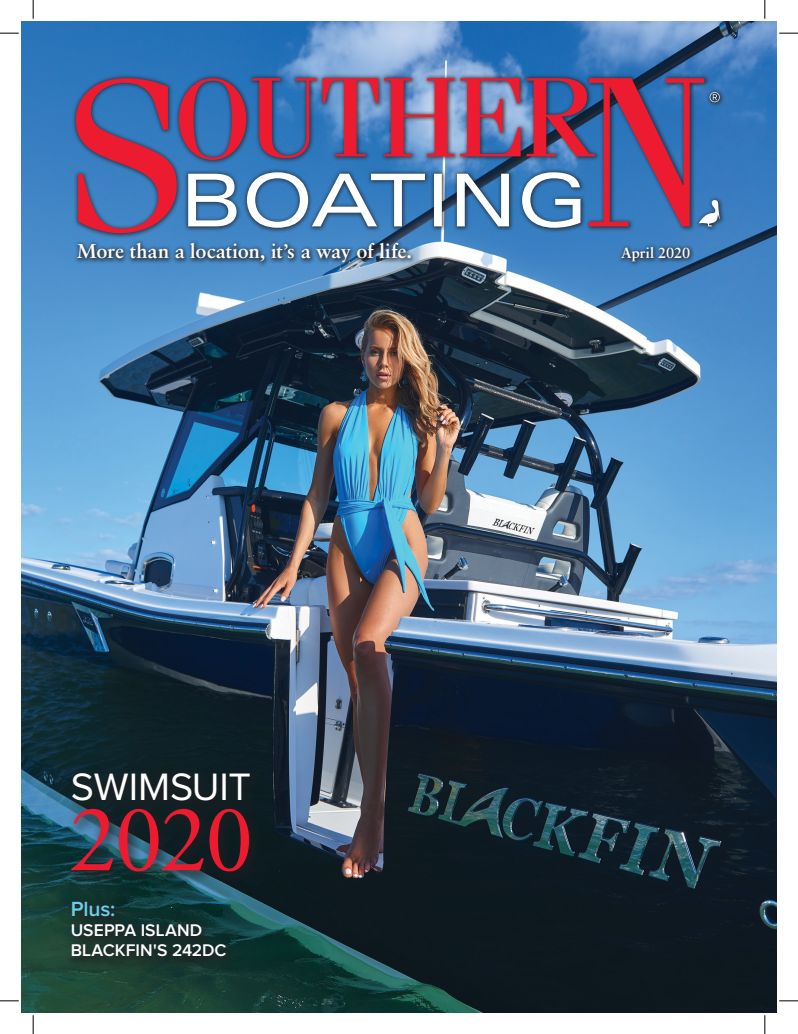
<style>
.page{position:relative;width:798px;height:1034px;background:#fff}
.page>*{position:absolute;margin:0;border:0;box-sizing:border-box;transform-origin:0 0}
.t1{font:95.75px "Adobe Garamond";color:#ed1b2f}
.t2{font:39.62px "Proxima Nova";letter-spacing:-.005em;color:#fff}
.t3{font:600 21.25px "Proxima Nova";color:#6ecee9}
.t4{font:700 20px "Sabon";letter-spacing:-.01em;color:#fff}
.t5{font:600 17.5px/20px "Proxima Nova";letter-spacing:.005em;color:#fff}
.t6{font:700 14.62px "Sabon";color:#fff}
</style>
<div class="page">
<img style="left:22px;top:22px;width:754px;height:990px">
<div style="left:64px;top:893px;width:178px;height:79px;background:#231f20;opacity:.75"></div>
<div style="left:64px;top:765px;width:202px;height:122px;background:#231f20;opacity:.75"></div>
<div style="left:705px;top:88px;width:20px;height:20px;background:#231f20;opacity:.75"></div>
<svg style="left:710px;top:92px;width:9px;height:10px"></svg>
<div style="left:73px;top:239px;width:343px;height:29px;background:#231f20;opacity:.75"></div>
<div style="left:617px;top:242px;width:78px;height:25px;background:#231f20;opacity:.75"></div>
<div style="left:71px;top:74px;width:639px;height:165px;background:#231f20;opacity:.75"></div>
<svg style="left:76px;top:78px;width:628px;height:155px;background:#716b98"></svg>
<div style="left:694px;top:196px;width:31px;height:36px;background:#231f20;opacity:.75"></div>
<svg style="left:698px;top:200px;width:21px;height:26px"></svg>
<svg style="left:0;top:32px;width:19px;height:2px"></svg>
<svg style="left:779px;top:32px;width:19px;height:2px"></svg>
<svg style="left:0;top:1000px;width:19px;height:1px"></svg>
<svg style="left:779px;top:1000px;width:19px;height:1px"></svg>
<svg style="left:32px;top:0;width:2px;height:19px"></svg>
<svg style="left:32px;top:1015px;width:2px;height:19px"></svg>
<svg style="left:764px;top:0;width:1px;height:19px"></svg>
<svg style="left:764px;top:1015px;width:1px;height:19px"></svg>
<p class="t4" style="left:77px;top:239px;width:336px">More than a location, it’s a way of life.</p>
<p class="t6" style="left:621px;top:243px;width:71px">April 2020</p>
<h2 class="t2" style="left:71px;top:769px;width:182px">SWIMSUIT</h2>
<h1 class="t1" style="left:69px;top:788px;width:186px">2020</h1>
<p class="t3" style="left:71px;top:899px;width:46px">Plus:</p>
<p class="t5" style="left:71px;top:921px;width:157px">USEPPA ISLAND<br>BLACKFIN'S 242DC</p>
</div>
